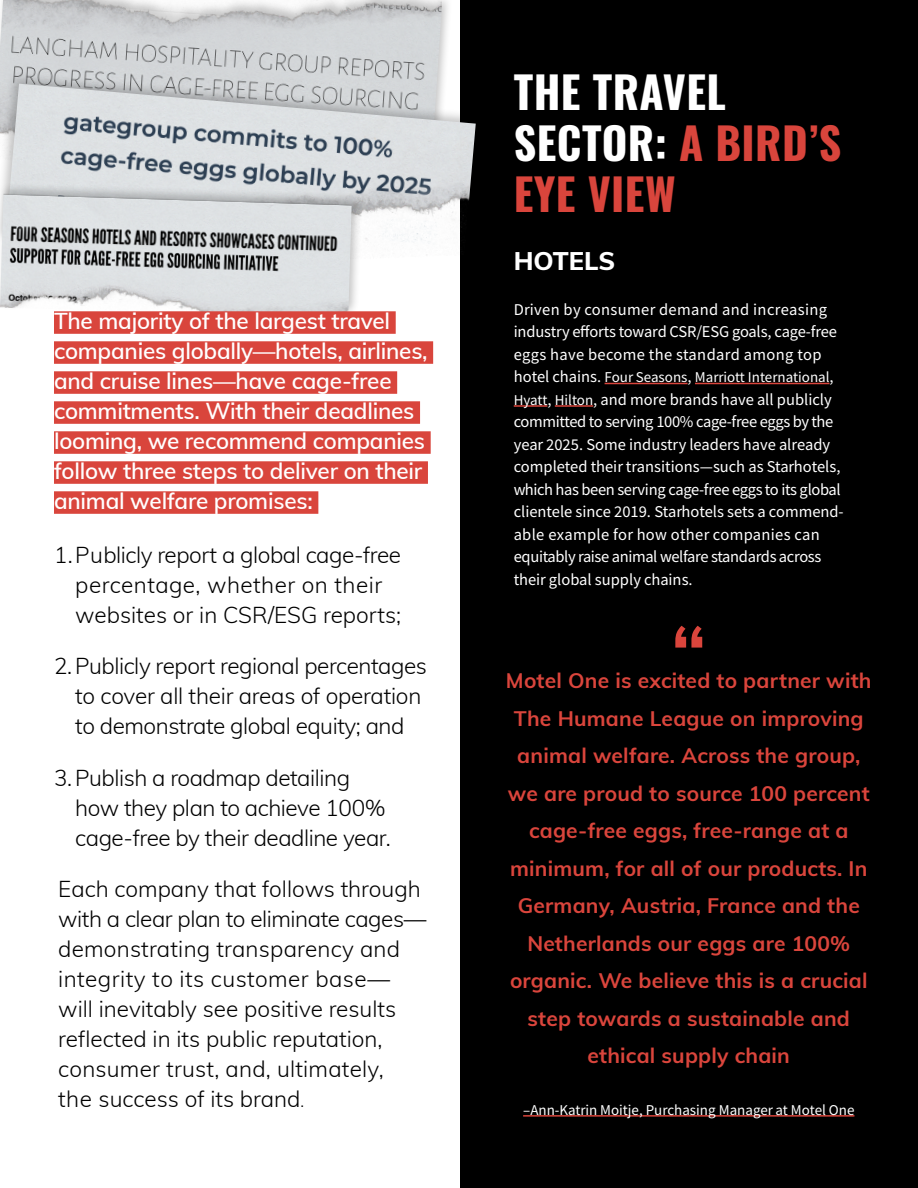
<style>
.page{position:relative;width:918px;height:1188px;background:#fff}
.page>*{position:absolute;margin:0;border:0;box-sizing:border-box;transform-origin:0 0}
.t1{font:600 90px "Muli";color:#da453c}
.t2{font:700 43.95px/50.8px "Oswald";letter-spacing:.01em;color:#fff}
.t3{font:800 25.5px "Muli";color:#fff}
.t4{font:300 22.5px/30px "Muli";letter-spacing:-.005em;color:#000}
.t5{font:600 22.5px/30px "Muli";letter-spacing:-.01em;color:#fff}
.t6{font:700 21px/37.5px "Muli";letter-spacing:.01em;color:#da453c;text-align:center}
.t7{font:16.5px/22.5px "Source Sans Variable";color:#fff}
.t8{font:15px "Source Sans Variable";color:#fff}
.s1{font-size:16.5px}
.s2{color:#d9453c}
.s3{font-size:15px}
</style>
<div class="page">
<div style="left:460px;top:0;width:458px;height:1188px;background:#000"></div>
<hr style="left:605px;top:383px;width:83px;height:1px;background:#d9453c">
<hr style="left:695px;top:383px;width:135px;height:1px;background:#d9453c">
<hr style="left:514px;top:405px;width:33px;height:2px;background:#d9453c">
<hr style="left:555px;top:405px;width:38px;height:2px;background:#d9453c">
<hr style="left:523px;top:1115px;width:331px;height:2px;background:#d9453c">
<img style="left:0;top:0;width:442px;height:70px">
<div style="left:0;top:70px;width:480px;height:204px;background:#000;opacity:.23"></div>
<img style="left:4px;top:84px;width:472px;height:190px">
<div style="left:0;top:182px;width:362px;height:139px;background:#000;opacity:.23"></div>
<img style="left:0;top:191px;width:352px;height:127px">
<div style="left:54px;top:311px;width:342px;height:23px;background:#d9453c"></div>
<div style="left:54px;top:341px;width:379px;height:23px;background:#d9453c"></div>
<div style="left:54px;top:371px;width:343px;height:23px;background:#d9453c"></div>
<div style="left:54px;top:401px;width:366px;height:23px;background:#d9453c"></div>
<div style="left:54px;top:431px;width:377px;height:23px;background:#d9453c"></div>
<div style="left:54px;top:461px;width:374px;height:23px;background:#d9453c"></div>
<div style="left:54px;top:491px;width:264px;height:23px;background:#d9453c"></div>
<p class="t5" style="left:54px;top:304px;width:375px">The majority of the largest travel companies globally—hotels, airlines, and cruise lines—have cage-free commitments. With their deadlines looming, we recommend companies follow three steps to deliver on their animal welfare promises:</p>
<p class="t4" style="left:75px;top:539px;width:327px;text-indent:-21px">1.Publicly report a global cage-free percentage, whether on their websites or in CSR/ESG reports;</p>
<p class="t4" style="left:75px;top:650px;width:353px;text-indent:-21px">2. Publicly report regional percentages to cover all their areas of operation to demonstrate global equity; and</p>
<p class="t4" style="left:75px;top:762px;width:317px;text-indent:-21px">3. Publish a roadmap detailing how they plan to achieve 100% cage-free by their deadline year.</p>
<p class="t4" style="left:58px;top:873px;width:370px">Each company that follows through with a clear plan to eliminate cages— demonstrating transparency and integrity to its customer base— will inevitably see positive results reflected in its public reputation, consumer trust, and, ultimately,<br>the success of its brand<span class="s1">.</span></p>
<p class="t2" style="left:514px;top:69px;width:329px">THE TRAVEL<br>SECTOR: <span class="s2">A BIRD’S<br>EYE VIEW</span></p>
<p class="t3" style="left:514px;top:242px;width:103px">HOTELS</p>
<p class="t7" style="left:514px;top:298px;width:325px">Driven by consumer demand and increasing industry efforts toward CSR/ESG goals, cage-free eggs have become the standard among top</p>
<p class="t8" style="left:514px;top:368px;width:321px"><span class="s1">hotel chains.</span> Four Seasons<span class="s1">,</span> Marriott International<span class="s1">,</span></p>
<p class="t7" style="left:514px;top:388px;width:332px"><span class="s3">Hyatt</span>, <span class="s3">Hilton</span>, and more brands have all publicly committed to serving 100% cage-free eggs by the year 2025. Some industry leaders have already completed their transitions—such as Starhotels, which has been serving cage-free eggs to its global clientele since 2019. Starhotels sets a commend&shy;able example for how other companies can equitably raise animal welfare standards across their global supply chains.</p>
<h1 class="t1" style="left:670px;top:592px;width:39px">“</h1>
<p class="t6" style="left:506px;top:661px;width:367px">Motel One is excited to partner with</p>
<p class="t6" style="left:508px;top:698px;width:363px">The Humane League on improving animal welfare. Across the group, we are proud to source 100 percent cage-free eggs, free-range at a minimum, for all of our products. In<br>Germany, Austria, France and the<br>Netherlands our eggs are 100% organic. We believe this is a crucial step towards a sustainable and ethical supply chain</p>
<p class="t8" style="left:523px;top:1101px;width:333px">–Ann-Katrin Moitje, Purchasing Manager at Motel One</p>
</div>
